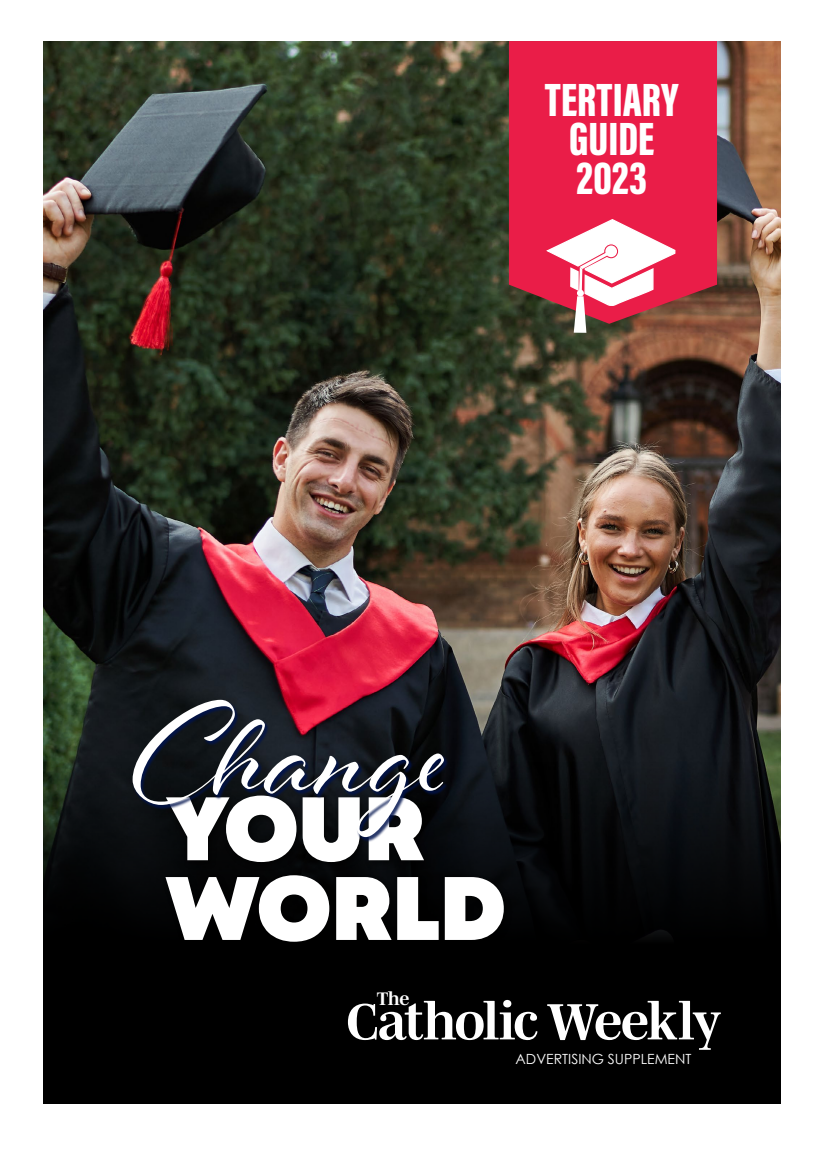
<style>
.page{position:relative;width:823px;height:1149px;background:#fff}
.page>*{position:absolute;margin:0;border:0;box-sizing:border-box;transform-origin:0 0}
.t1{font:139px "Al Fresco";color:#fff}
.t2{font:900 89.7px/79.6px "Mont";color:#fff}
.t3{font:700 52px "Mencken Std";letter-spacing:-.045em;color:#fff}
.t4{font:900 48px/39px "Acumin Pro Extra Cond";color:#fff;text-align:center}
.t5{font:700 18.5px "Mencken Std";color:#fff}
.t6{font:14px "Century Gothic";color:#fff}
</style>
<div class="page">
<div style="left:43px;top:41px;width:737px;height:1062px;background:#000"></div>
<img style="left:43px;top:41px;width:737px;height:896px">
<div style="left:162px;top:791px;width:350px;height:159px;background:#000"></div>
<div style="left:132px;top:699px;width:317px;height:143px;background:#00134e;opacity:.85"></div>
<div style="left:508px;top:41px;width:208px;height:283px;background:#ea1d48"></div>
<svg style="left:545px;top:218px;width:130px;height:115px;background:#d98290"></svg>
<h3 class="t4" style="left:544px;top:80px;width:135px">TERTIARY<br>GUIDE<br>2023</h3>
<h1 class="t1" style="left:132px;top:660px;width:315px">Change</h1>
<h2 class="t2" style="left:166px;top:793px;width:341px">YOUR<br>WORLD</h2>
<h3 class="t5" style="left:376px;top:987px;width:34px">The</h3>
<h3 class="t3" style="left:346px;top:991px;width:376px">Catholic Weekly</h3>
<p class="t6" style="left:515px;top:1048px;width:177px">ADVERTISING SUPPLEMENT</p>
</div>
